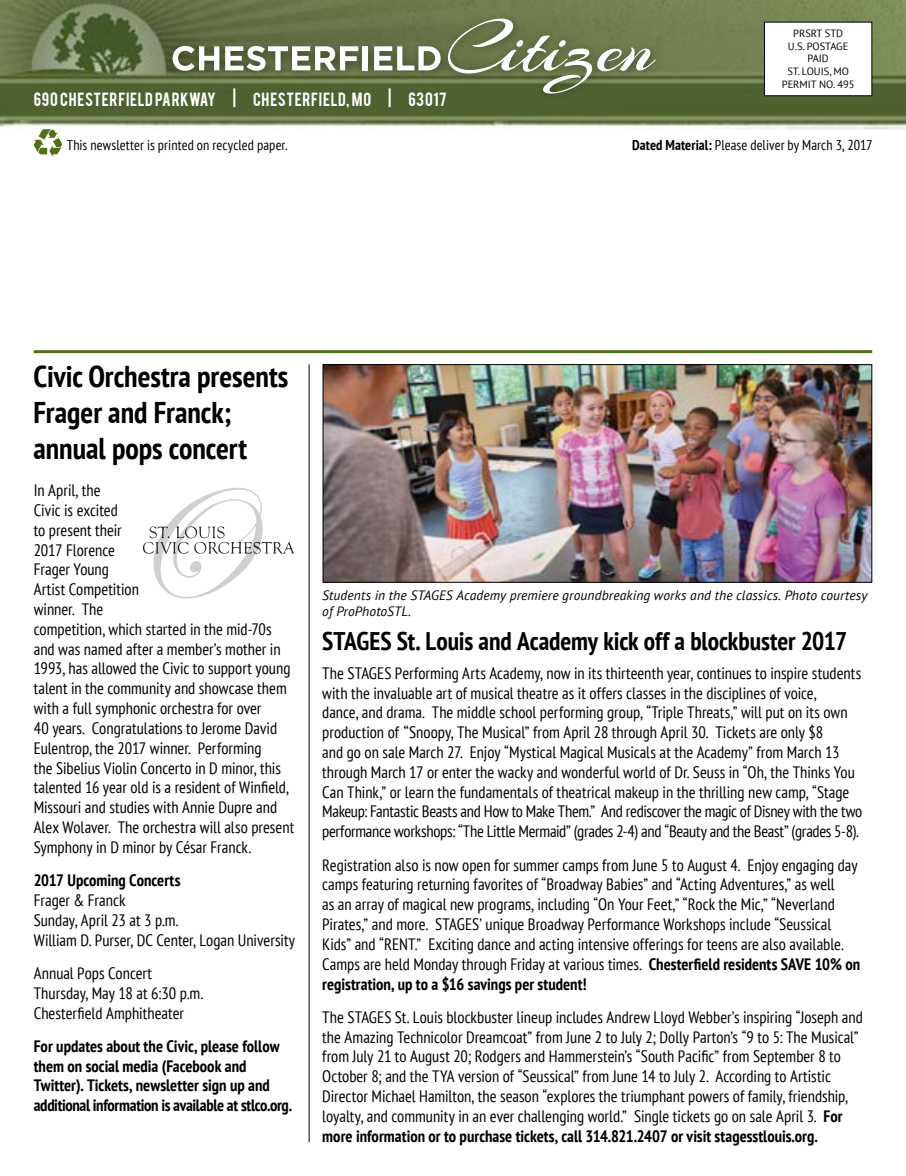
<style>
.page{position:relative;width:906px;height:1176px;background:#fff}
.page>*{position:absolute;margin:0;border:0;box-sizing:border-box;transform-origin:0 0}
.t1{font:700 condensed 30px/36px "PT Sans";color:#000}
.t2{font:700 condensed 25.5px "PT Sans";letter-spacing:-.005em;color:#000}
.t3{font:condensed 16.5px/19.8px "PT Sans";color:#000}
.t4{font:700 condensed 16.5px/19.8px "PT Sans";color:#000}
.t5{font:15px "Bebas";letter-spacing:.03em;color:#fff}
.t6{font:condensed 14.25px "PT Sans";letter-spacing:.005em;color:#000}
.t7{font:italic 13.5px/16.2px "PT Sans";letter-spacing:.01em;color:#000}
.t8{font:10.5px/12.6px "PT Sans";color:#000;text-align:center}
.s1{font-weight:700}
.s2{font-stretch:normal}
</style>
<div class="page">
<img style="left:0;top:0;width:905px;height:130px">
<div style="left:165px;top:39px;width:284px;height:40px;background:#000;opacity:.3"></div>
<svg style="left:172px;top:46px;width:47px;height:25px"></svg>
<svg style="left:225px;top:46px;width:133px;height:25px"></svg>
<div style="left:362px;top:46px;width:6px;height:24px;background:#fff"></div>
<svg style="left:374px;top:46px;width:66px;height:24px"></svg>
<div style="left:440px;top:12px;width:224px;height:91px;background:#000;opacity:.3"></div>
<svg style="left:447px;top:19px;width:208px;height:79px;background:#78845d"></svg>
<div style="left:764px;top:22px;width:107px;height:74px;background:#fff"></div>
<div style="left:763px;top:22px;width:108px;height:74px;border:1px solid #000"></div>
<hr style="left:34px;top:350px;width:837px;height:3px;background:#4f6f19">
<svg style="left:34px;top:129px;width:28px;height:28px"></svg>
<svg style="left:143px;top:488px;width:152px;height:110px"></svg>
<hr style="left:308px;top:364px;width:1px;height:777px;background:#000">
<img style="left:324px;top:366px;width:545px;height:214px">
<div style="left:322px;top:364px;width:549px;height:218px;border:1px solid #000"></div>
<p class="t5" style="left:34px;top:88px;width:414px">690 CHESTERFIELD PARKWAY | CHESTERFIELD, MO | 63017</p>
<p class="t8" style="left:781px;top:27px;width:74px">PRSRT STD<br>U.S. POSTAGE<br>PAID<br>ST. LOUIS, MO<br>PERMIT NO. 495</p>
<p class="t6" style="left:67px;top:136px;width:222px">This newsletter is printed on recycled paper.</p>
<p class="t6" style="left:631px;top:136px;width:242px"><span class="s1">Dated Material:</span> Please deliver by March 3, 2017</p>
<h1 class="t1" style="left:33px;top:357px;width:256px">Civic Orchestra presents<br>Frager and Franck; annual pops concert</h1>
<p class="t3" style="left:34px;top:480px;width:262px">In April, the<br>Civic is excited<br>to present their<br>2017 Florence<br>Frager Young<br>Artist Competition<br>winner. The<br>competition, which started in the mid-70s and was named after a member’s mother in<br>1993, has allowed the Civic to support young talent in the community and showcase them with a full symphonic orchestra for over<br>40 years. Congratulations to Jerome David<br>Eulentrop, the 2017 winner. Performing<br>the Sibelius Violin Concerto in D minor, this talented 16 year old is a resident of Winfield,<br>Missouri and studies with Annie Dupre and<br>Alex Wolaver. The orchestra will also present<br>Symphony in D minor by César Franck.</p>
<p class="t4" style="left:34px;top:869px;width:148px">2017 Upcoming Concerts</p>
<p class="t3" style="left:34px;top:889px;width:263px">Frager &amp; Franck<br>Sunday, April 23 at 3 p.m.<br>William D. Purser, DC Center, Logan University</p>
<p class="t3" style="left:34px;top:962px;width:171px">Annual Pops Concert<br>Thursday, May 18 at 6:30 p.m.<br>Chesterfield Amphitheater</p>
<p class="t4" style="left:34px;top:1035px;width:259px">For updates about the Civic, please follow them on social media (Facebook and Twitter). Tickets, newsletter sign up and additional information is available at stlco.org.</p>
<p class="t7" style="left:322px;top:586px;width:546px">Students in the STAGES Academy premiere groundbreaking works and the classics. Photo courtesy of ProPhotoSTL.</p>
<h2 class="t2" style="left:322px;top:624px;width:526px">STAGES St. Louis and Academy kick off a blockbuster 2017</h2>
<p class="t3" style="left:322px;top:662px;width:541px">The STAGES Performing Arts Academy, now in its thirteenth year, continues to inspire students with the invaluable art of musical theatre as it offers classes in the disciplines of voice,<br>dance, and drama. The middle school performing group, “Triple Threats,” will put on its own production of <span class="s2">“</span>Snoopy, The Musical” from April 28 through April 30. Tickets are only $8<br>and go on sale March 27. Enjoy “Mystical Magical Musicals at the Academy” from March 13 through March 17 or enter the wacky and wonderful world of Dr. Seuss in “Oh, the Thinks You Can Think,” or learn the fundamentals of theatrical makeup in the thrilling new camp, “Stage Makeup: Fantastic Beasts and How to Make Them.” And rediscover the magic of Disney with the two performance workshops: “The Little Mermaid” (grades 2-4) and “Beauty and the Beast” (grades 5-8).</p>
<p class="t3" style="left:322px;top:854px;width:539px">Registration also is now open for summer camps from June 5 to August 4. Enjoy engaging day camps featuring returning favorites of “Broadway Babies” and “Acting Adventures,” as well<br>as an array of magical new programs, including “On Your Feet,” “Rock the Mic,” “Neverland Pirates,” and more. STAGES’ unique Broadway Performance Workshops include “Seussical Kids” and “RENT.” Exciting dance and acting intensive offerings for teens are also available.<br>Camps are held Monday through Friday at various times. <span class="s1">Chesterfield residents SAVE 10% on registration, up to a $16 savings per student!</span></p>
<p class="t3" style="left:322px;top:1006px;width:541px">The STAGES St. Louis blockbuster lineup includes Andrew Lloyd Webber’s inspiring “Joseph and the Amazing Technicolor Dreamcoat” from June 2 to July 2; Dolly Parton’s “9 to 5: The Musical” from July 21 to August 20; Rodgers and Hammerstein’s “South Pacific” from September 8 to October 8; and the TYA version of “Seussical” from June 14 to July 2. According to Artistic Director Michael Hamilton, the season “explores the triumphant powers of family, friendship, loyalty, and community in an ever challenging world.” Single tickets go on sale April 3. <span class="s1">For more information or to purchase tickets, call 314.821.2407 or visit stagesstlouis.org.</span></p>
</div>
